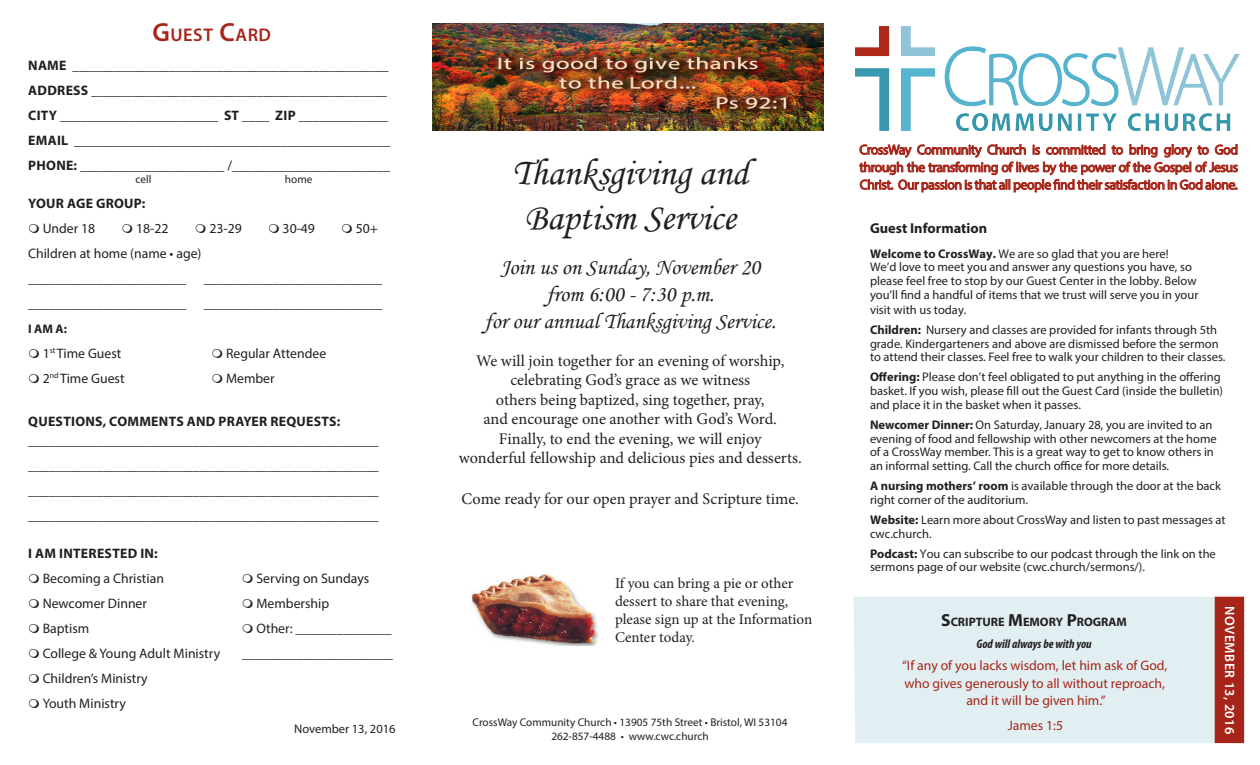
<style>
.page{position:relative;width:1260px;height:765px;background:#fff}
.page>*{position:absolute;margin:0;border:0;box-sizing:border-box;transform-origin:0 0}
.t1{font:37.5px "Monotype Corsiva";color:#231f20}
.t2{font:22.5px "Monotype Corsiva";color:#231f20}
.headings{font:600 18.38px "Myriad Pro";letter-spacing:.03em;color:#a62518}
.t3{font:16.25px/19.5px "Minion Pro";color:#231f20;text-align:center}
.t4{font:15px/18px "Minion Pro";letter-spacing:-.005em;color:#231f20}
.Welcome{font:700 14.38px "Myriad Pro";color:#231f20}
.t5{font:13.75px "Myriad Pro";color:#231f20}
.MissionStatement{font:13.75px/17.5px "Myriad Pro";letter-spacing:-.03em;color:#a62518;text-align:justify}
.MemoryVerse{font:13.75px/17.5px "Myriad Pro";color:#a62518;text-align:center}
.t6{font:700 13.75px "Myriad Pro";letter-spacing:.02em;color:#231f20}
.headings-2{font:600 13.75px "Myriad Pro";letter-spacing:.04em;color:#fff}
.Welcome-2{font:12.5px/13.8px "Myriad Pro";color:#231f20}
.MemoryVerse-2{font:italic 700 condensed 12.5px "Myriad Pro";color:#231f20}
.t7{font:700 12.5px "Myriad Pro";color:#231f20}
.MemoryVerse-3{font:700 12.25px "Myriad Pro";color:#231f20}
.Address_Line{font:11.25px "Myriad Pro";color:#231f20}
.s1{font-size:26.25px}
.s2{font-weight:700}
.s3{font-size:17.5px}
</style>
<div class="page">
<div style="left:853px;top:597px;width:362px;height:146px;background:#e1eff2"></div>
<img style="left:433px;top:23px;width:390px;height:107px">
<img style="left:470px;top:574px;width:129px;height:72px">
<svg style="left:859px;top:144px;width:379px;height:49px"></svg>
<img style="left:855px;top:26px;width:385px;height:105px">
<div style="left:1215px;top:597px;width:28px;height:145px;background:#a62518"></div>
<div style="left:1215px;top:597px;width:29px;height:146px;border:1px solid #a62518"></div>
<p class="headings" style="left:153px;top:23px;width:120px"><span class="s1">G</span>UEST <span class="s1">C</span>ARD</p>
<p class="t5" style="left:28px;top:57px;width:362px"><span class="s2">NAME</span> ______________________________________________</p>
<p class="t5" style="left:28px;top:82px;width:360px"><span class="s2">ADDRESS</span> ___________________________________________</p>
<p class="t5" style="left:28px;top:107px;width:361px"><span class="s2">CITY</span> _______________________ <span class="s2">ST</span> ____ <span class="s2">ZIP</span> _____________</p>
<p class="t5" style="left:28px;top:132px;width:364px"><span class="s2">EMAIL</span> ______________________________________________</p>
<p class="t5" style="left:28px;top:157px;width:364px"><span class="s2">PHONE:</span> _____________________ /_______________________</p>
<p class="Address_Line" style="left:135px;top:172px;width:17px">cell</p>
<p class="Address_Line" style="left:285px;top:172px;width:29px">home</p>
<p class="t6" style="left:28px;top:194px;width:119px">YOUR AGE GROUP:</p>
<p class="t5" style="left:43px;top:219px;width:54px">Under 18</p>
<p class="t5" style="left:136px;top:219px;width:34px">18-22</p>
<p class="t5" style="left:209px;top:219px;width:34px">23-29</p>
<p class="t5" style="left:283px;top:219px;width:34px">30-49</p>
<p class="t5" style="left:356px;top:219px;width:24px">50+</p>
<p class="t5" style="left:28px;top:244px;width:175px">Children at home (name • age)</p>
<p class="t5" style="left:28px;top:269px;width:160px">_______________________</p>
<p class="t5" style="left:204px;top:269px;width:180px">__________________________</p>
<p class="t5" style="left:28px;top:294px;width:160px">_______________________</p>
<p class="t5" style="left:204px;top:294px;width:180px">__________________________</p>
<p class="t7" style="left:28px;top:320px;width:40px">I AM A:</p>
<p class="t5" style="left:43px;top:344px;width:80px">1<sup>st</sup> Time Guest</p>
<p class="t5" style="left:226px;top:344px;width:102px">Regular Attendee</p>
<p class="t5" style="left:43px;top:369px;width:83px">2<sup>nd</sup> Time Guest</p>
<p class="t5" style="left:226px;top:369px;width:50px">Member</p>
<p class="t6" style="left:28px;top:413px;width:314px">QUESTIONS, COMMENTS AND PRAYER REQUESTS:</p>
<p class="t5" style="left:28px;top:432px;width:352px">___________________________________________________</p>
<p class="t5" style="left:28px;top:457px;width:352px">___________________________________________________</p>
<p class="t5" style="left:28px;top:482px;width:352px">___________________________________________________</p>
<p class="t5" style="left:28px;top:507px;width:352px">___________________________________________________</p>
<p class="t6" style="left:28px;top:544px;width:131px">I AM INTERESTED IN:</p>
<p class="t5" style="left:43px;top:569px;width:123px">Becoming a Christian</p>
<p class="t5" style="left:256px;top:569px;width:114px">Serving on Sundays</p>
<p class="t5" style="left:43px;top:594px;width:106px">Newcomer Dinner</p>
<p class="t5" style="left:256px;top:594px;width:74px">Membership</p>
<p class="t5" style="left:43px;top:619px;width:48px">Baptism</p>
<p class="t5" style="left:256px;top:619px;width:137px">Other: ______________</p>
<p class="t5" style="left:43px;top:644px;width:179px">College &amp; Young Adult Ministry</p>
<p class="t5" style="left:242px;top:644px;width:153px">______________________</p>
<p class="t5" style="left:43px;top:669px;width:107px">Children’s Ministry</p>
<p class="t5" style="left:43px;top:694px;width:85px">Youth Ministry</p>
<p class="Welcome-2" style="left:294px;top:721px;width:103px">November 13, 2016</p>
<p class="t1" style="left:512px;top:150px;width:238px">Thanksgiving and</p>
<p class="t1" style="left:525px;top:195px;width:213px">Baptism Service</p>
<p class="t2" style="left:500px;top:254px;width:261px">Join us on Sunday, November 20</p>
<p class="t2" style="left:546px;top:281px;width:169px">from 6:00 - 7:30 p.m.</p>
<p class="t2" style="left:485px;top:308px;width:293px">for our annual Thanksgiving Service.</p>
<p class="t3" style="left:459px;top:351px;width:344px">We will join together for an evening of worship, celebrating God’s grace as we witness<br>others being baptized, sing together, pray,<br>and encourage one another with God’s Word.<br>Finally, to end the evening, we will enjoy<br>wonderful fellowship and delicious pies and desserts.</p>
<p class="t3" style="left:462px;top:489px;width:339px">Come ready for our open prayer and Scripture time.</p>
<p class="t4" style="left:615px;top:574px;width:199px">If you can bring a pie or other dessert to share that evening, please sign up at the Information<br>Center today.</p>
<p class="Address_Line" style="left:473px;top:715px;width:316px">CrossWay Community Church • 13905 75th Street • Bristol, WI 53104</p>
<p class="Address_Line" style="left:551px;top:729px;width:159px">262-857-4488 • www.cwc.church</p>
<p class="MissionStatement" style="left:859px;top:141px;width:380px">CrossWay Community Church is committed to bring glory to God through the transforming of lives by the power of the Gospel of Jesus Christ. Our passion is that all people find their satisfaction in God alone.</p>
<p class="Welcome" style="left:870px;top:218px;width:119px">Guest Information</p>
<p class="Welcome-2" style="left:870px;top:246px;width:330px"><span class="s2">Welcome to CrossWay.</span> We are so glad that you are here!<br>We’d love to meet you and answer any questions you have, so please feel free to stop by our Guest Center in the lobby. Below you’ll find a handful of items that we trust will serve you in your</p>
<p class="Welcome-2" style="left:870px;top:299px;width:349px;line-height:20px">visit with us today.<br><span class="s2">Children:</span> Nursery and classes are provided for infants through 5th</p>
<p class="Welcome-2" style="left:870px;top:336px;width:357px">grade. Kindergarteners and above are dismissed before the sermon to attend their classes. Feel free to walk your children to their classes.</p>
<p class="Welcome-2" style="left:870px;top:370px;width:355px"><span class="s2">Offering:</span> Please don’t feel obligated to put anything in the offering basket. If you wish, please fill out the Guest Card (inside the bulletin) and place it in the basket when it passes.</p>
<p class="Welcome-2" style="left:870px;top:417px;width:348px"><span class="s2">Newcomer Dinner:</span> On Saturday, January 28, you are invited to an evening of food and fellowship with other newcomers at the home of a CrossWay member. This is a great way to get to know others in an informal setting. Call the church office for more details.</p>
<p class="Welcome-2" style="left:870px;top:479px;width:352px"><span class="s2">A nursing mothers’ room</span> is available through the door at the back right corner of the auditorium.</p>
<p class="Welcome-2" style="left:870px;top:512px;width:357px"><span class="s2">Website:</span> Learn more about CrossWay and listen to past messages at cwc.church.</p>
<p class="Welcome-2" style="left:870px;top:546px;width:347px"><span class="s2">Podcast:</span> You can subscribe to our podcast through the link on the sermons page of our website (cwc.church/sermons/).</p>
<p class="headings-2" style="left:1238px;top:606px;width:130px;rotate:90deg">NOVEMBER 13, 2016</p>
<p class="MemoryVerse-3" style="left:941px;top:614px;width:186px"><span class="s3">S</span>CRIPTURE <span class="s3">M</span>EMORY <span class="s3">P</span>ROGRAM</p>
<p class="MemoryVerse-2" style="left:977px;top:636px;width:117px">God will always be with you</p>
<p class="MemoryVerse" style="left:902px;top:656px;width:267px">“If any of you lacks wisdom, let him ask of God, who gives generously to all without reproach, and it will be given him.”</p>
<p class="MemoryVerse" style="left:1008px;top:716px;width:57px">James 1:5</p>
</div>
